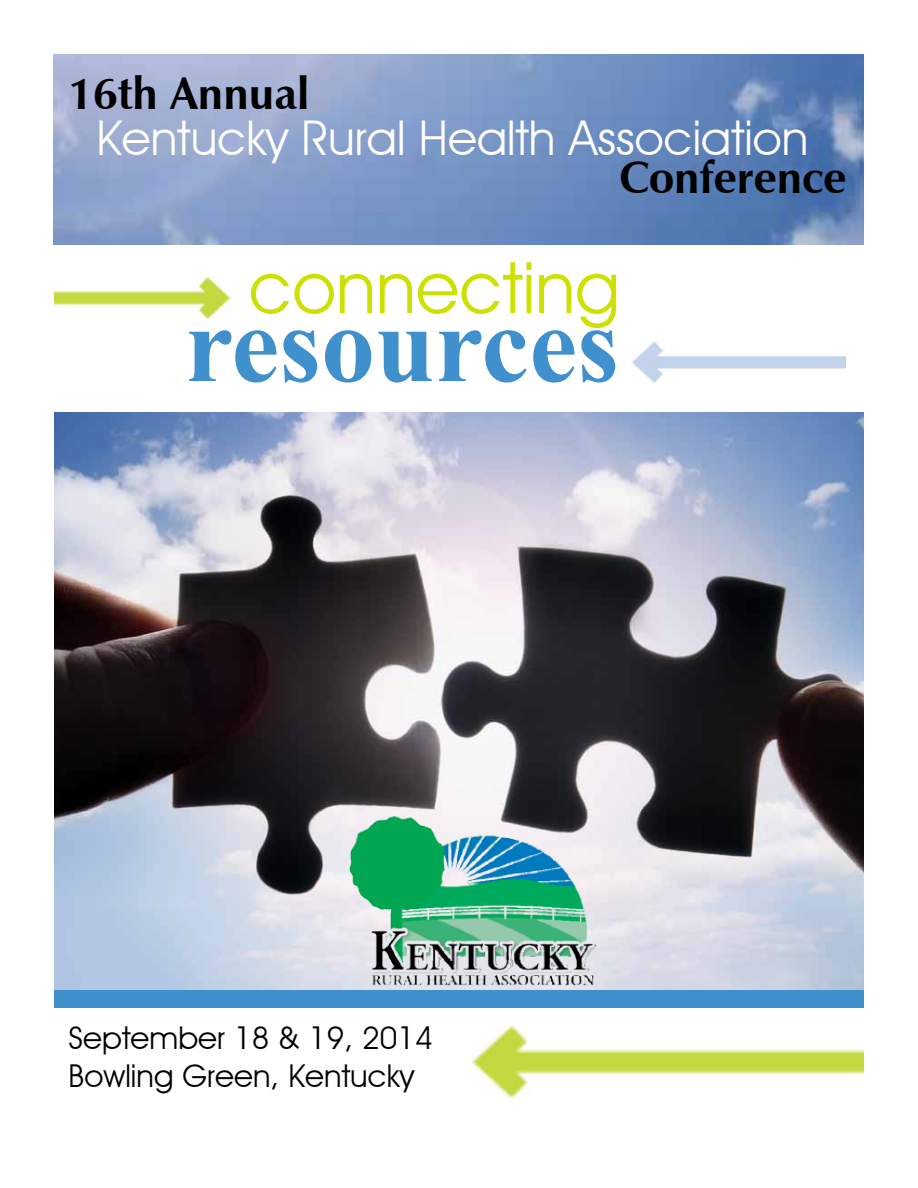
<style>
.page{position:relative;width:918px;height:1188px;background:#fff}
.page>*{position:absolute;margin:0;border:0;box-sizing:border-box;transform-origin:0 0}
.t1{font:700 108px "Times New Roman";color:#4090ce}
.t2{font:72px "Advantage";color:#cde100}
.t3{font:48px "Advantage";color:#fff}
.t4{font:700 45px "Zapf Humanist 601 BT";color:#000}
.t5{font:31.5px/37.8px "Advantage";color:#000}
</style>
<div class="page">
<img style="left:471px;top:1027px;width:393px;height:72px">
<img style="left:54px;top:277px;width:177px;height:42px">
<img style="left:54px;top:54px;width:810px;height:191px">
<img style="left:632px;top:341px;width:213px;height:42px">
<img style="left:54px;top:412px;width:810px;height:578px">
<div style="left:54px;top:990px;width:810px;height:18px;background:#4090ce"></div>
<img style="left:327px;top:813px;width:304px;height:173px">
<h3 class="t4" style="left:69px;top:66px;width:242px">16th Annual</h3>
<h3 class="t3" style="left:96px;top:109px;width:714px">Kentucky Rural Health Association</h3>
<h3 class="t4" style="left:619px;top:150px;width:228px">Conference</h3>
<h2 class="t2" style="left:249px;top:244px;width:373px">connecting</h2>
<h1 class="t1" style="left:185px;top:270px;width:435px">resources</h1>
<p class="t5" style="left:69px;top:1019px;width:366px">September 18 &amp; 19, 2014<br>Bowling Green, Kentucky</p>
</div>
